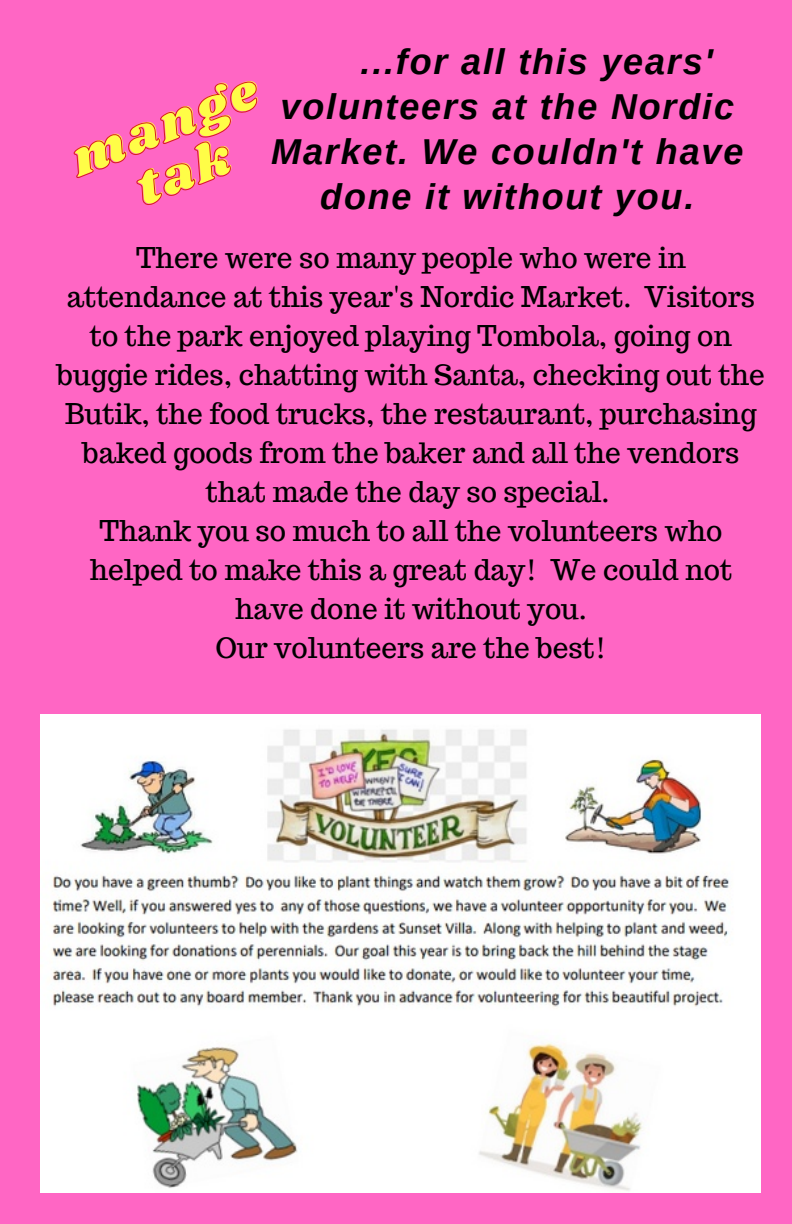
<style>
.page{position:relative;width:792px;height:1224px;background:#ff66c4}
.page>*{position:absolute;margin:0;border:0;box-sizing:border-box;transform-origin:0 0}
.t1{font:51.6px/50.8px "Shrikhand";color:#fffd47;text-align:center}
.t2{font:italic 700 36px "Arimo";letter-spacing:.05em;color:#000}
.t3{font:28px/39px "Trocchi";color:#000;text-align:center}
</style>
<div class="page">
<img style="left:41px;top:714px;width:720px;height:479px">
<svg style="left:73px;top:81px;width:185px;height:124px"></svg>
<p class="t2" style="left:361px;top:41px;width:354px">...for all this years'</p>
<p class="t2" style="left:281px;top:86px;width:455px">volunteers at the Nordic</p>
<p class="t2" style="left:271px;top:131px;width:474px">Market. We couldn't have</p>
<p class="t2" style="left:320px;top:176px;width:376px">done it without you.</p>
<h1 class="t1" style="left:65px;top:139px;width:198px;rotate:-22deg">mange tak</h1>
<p class="t3" style="left:57px;top:238px;width:710px">There were so many people who were in attendance at this year's Nordic Market. Visitors to the park enjoyed playing Tombola, going on buggie rides, chatting with Santa, checking out the Butik, the food trucks, the restaurant, purchasing baked goods from the baker and all the vendors that made the day so special.<br>Thank you so much to all the volunteers who helped to make this a great day! We could not have done it without you.<br>Our volunteers are the best!</p>
</div>
